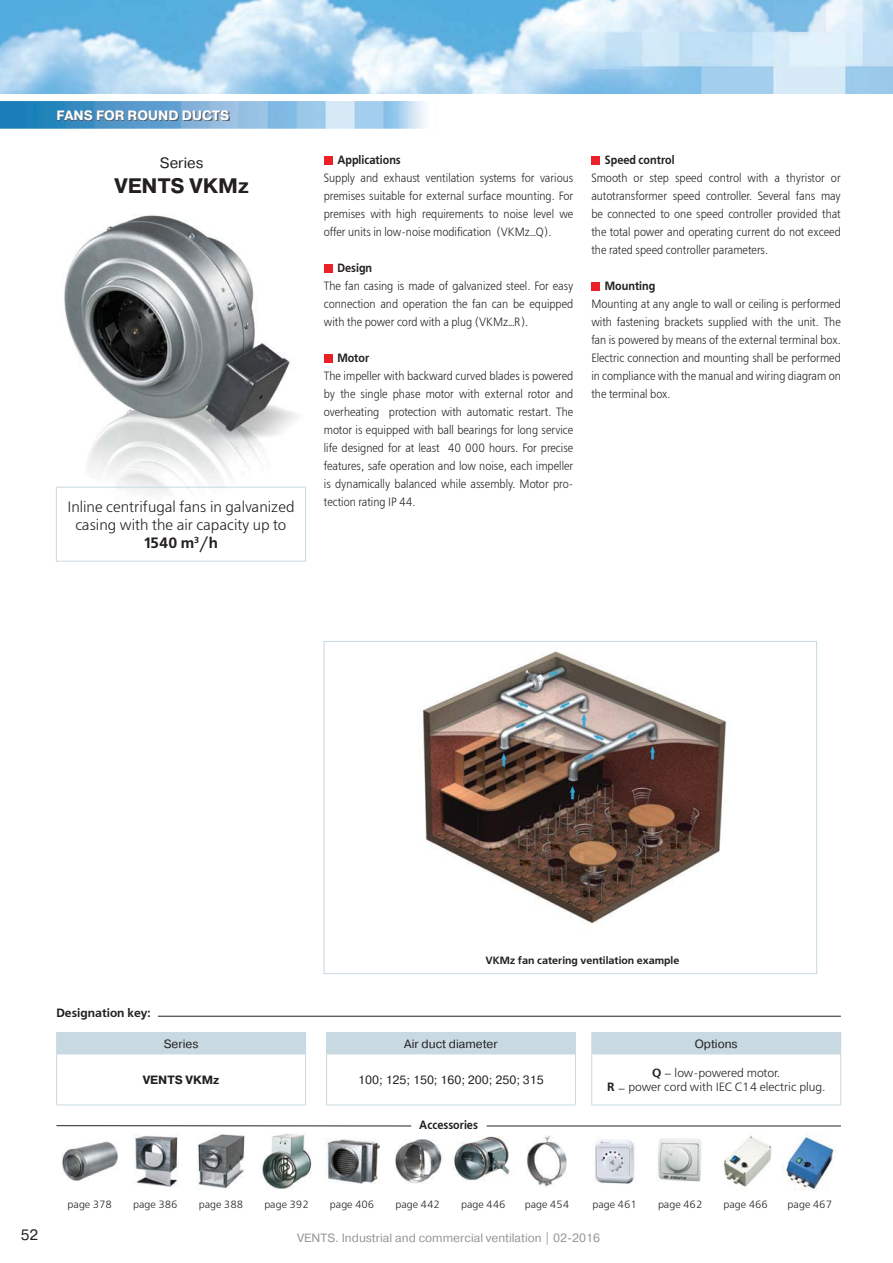
<style>
.page{position:relative;width:893px;height:1263px;background:#fff}
.page>*{position:absolute;margin:0;border:0;box-sizing:border-box;transform-origin:0 0}
.t1{font:700 21px "Pragmatica C";color:#231f20}
.t2{font:15px/18px "Free Set C";color:#231f20;text-align:center}
.t3{font:15px "Pragmatica C";color:#231f20}
.t4{font:700 13.5px "Pragmatica C";color:#fff}
.t5{font:12px/18px "Free Set C";color:#231f20;text-align:justify;scale:.9 1}
.t6{font:12px "Pragmatica C";color:#231f20}
.t7{font:700 12px "Free Set C";color:#231f20;scale:.9 1}
.t8{font:12px/14.4px "Free Set C";color:#231f20;text-align:center}
.t9{font:12px "Pragmatica C";color:#939598}
.t10{font:700 12px "Free Set C";color:#231f20}
.t11{font:700 12px "Pragmatica C";color:#231f20}
.t12{font:10.5px "Free Set C";color:#231f20}
.t13{font:700 10.5px "Free Set C";color:#231f20}
.s1{font-weight:700}
</style>
<div class="page">
<img style="left:0;top:0;width:892px;height:94px">
<img style="left:0;top:101px;width:426px;height:28px">
<div style="left:324px;top:156px;width:8px;height:8px;background:#ec2027"></div>
<div style="left:324px;top:264px;width:8px;height:8px;background:#ec2027"></div>
<div style="left:324px;top:354px;width:8px;height:8px;background:#ec2027"></div>
<div style="left:591px;top:156px;width:9px;height:8px;background:#ec2027"></div>
<div style="left:591px;top:282px;width:9px;height:8px;background:#ec2027"></div>
<img style="left:57px;top:215px;width:248px;height:280px">
<div style="left:326px;top:1033px;width:249px;height:21px;background:#c8d9e2"></div>
<hr style="left:326px;top:1105px;width:250px;height:1px;background:#c8d9e2">
<svg style="left:575px;top:1033px;width:1px;height:21px"></svg>
<hr style="left:326px;top:1054px;width:1px;height:51px;background:#c8d9e2">
<hr style="left:575px;top:1054px;width:1px;height:51px;background:#c8d9e2">
<hr style="left:326px;top:1032px;width:250px;height:1px;background:#c8d9e2">
<hr style="left:326px;top:1054px;width:250px;height:1px;background:#c8d9e2">
<div style="left:57px;top:1033px;width:249px;height:21px;background:#c8d9e2"></div>
<hr style="left:56px;top:1105px;width:250px;height:1px;background:#c8d9e2">
<hr style="left:56px;top:1054px;width:1px;height:51px;background:#c8d9e2">
<hr style="left:305px;top:1054px;width:1px;height:51px;background:#c8d9e2">
<hr style="left:56px;top:1032px;width:250px;height:1px;background:#c8d9e2">
<svg style="left:56px;top:1033px;width:1px;height:21px"></svg>
<hr style="left:56px;top:1054px;width:250px;height:1px;background:#c8d9e2">
<img style="left:58px;top:111px;width:171px;height:10px">
<div style="left:592px;top:1033px;width:249px;height:21px;background:#c8d9e2"></div>
<hr style="left:591px;top:1105px;width:250px;height:1px;background:#c8d9e2">
<hr style="left:591px;top:1054px;width:1px;height:51px;background:#c8d9e2">
<hr style="left:840px;top:1054px;width:1px;height:51px;background:#c8d9e2">
<hr style="left:591px;top:1032px;width:250px;height:1px;background:#c8d9e2">
<svg style="left:591px;top:1033px;width:1px;height:21px"></svg>
<hr style="left:591px;top:1054px;width:250px;height:1px;background:#c8d9e2">
<div style="left:56px;top:487px;width:250px;height:75px;border:1px solid #c8d9e2"></div>
<img style="left:422px;top:651px;width:305px;height:273px">
<div style="left:324px;top:641px;width:493px;height:333px;border:1px solid #c8d9e2"></div>
<hr style="left:56px;top:1125px;width:355px;height:1px;background:#231f20">
<hr style="left:487px;top:1126px;width:354px;height:1px;background:#231f20">
<hr style="left:158px;top:1016px;width:683px;height:1px;background:#231f20">
<img style="left:526px;top:1135px;width:41px;height:52px">
<img style="left:61px;top:1141px;width:57px;height:40px">
<img style="left:135px;top:1135px;width:43px;height:52px">
<img style="left:197px;top:1134px;width:48px;height:55px">
<img style="left:261px;top:1134px;width:51px;height:55px">
<img style="left:326px;top:1139px;width:54px;height:45px">
<img style="left:454px;top:1136px;width:56px;height:46px">
<img style="left:395px;top:1139px;width:47px;height:44px">
<img style="left:595px;top:1139px;width:40px;height:45px">
<img style="left:723px;top:1135px;width:49px;height:52px">
<img style="left:656px;top:1138px;width:46px;height:44px">
<img style="left:783px;top:1135px;width:54px;height:56px">
<p class="t4" style="left:56px;top:108px;width:174px">FANS FOR ROUND DUCTS</p>
<p class="t3" style="left:160px;top:157px;width:45px">Series</p>
<h1 class="t1" style="left:114px;top:173px;width:136px">VENTS VKMz</h1>
<p class="t2" style="left:67px;top:499px;width:229px">Inline centrifugal fans in galvanized casing with the air capacity up to<br><span class="s1">1540 m</span><sup>3</sup><span class="s1">/h</span></p>
<p class="t7" style="left:337px;top:156px;width:72px">Applications</p>
<p class="t5" style="left:324px;top:170px;width:279px">Supply and exhaust ventilation systems for various premises suitable for external surface mounting. For premises with high requirements to noise level we offer units in low-noise modification (VKMz…Q).</p>
<p class="t7" style="left:337px;top:264px;width:40px">Design</p>
<p class="t5" style="left:324px;top:278px;width:279px">The fan casing is made of galvanized steel. For easy connection and operation the fan can be equipped with the power cord with a plug (VKMz…R).</p>
<p class="t7" style="left:337px;top:354px;width:37px">Motor</p>
<p class="t5" style="left:324px;top:368px;width:279px">The impeller with backward curved blades is powered by the single phase motor with external rotor and overheating protection with automatic restart. The motor is equipped with ball bearings for long service life designed for at least 40 000 hours. For precise features, safe operation and low noise, each impeller is dynamically balanced while assembly. Motor pro&shy;tection rating IP 44.</p>
<p class="t7" style="left:605px;top:156px;width:79px">Speed control</p>
<p class="t5" style="left:591px;top:170px;width:279px">Smooth or step speed control with a thyristor or autotransformer speed controller. Several fans may be connected to one speed controller provided that the total power and operating current do not exceed the rated speed controller parameters.</p>
<p class="t7" style="left:605px;top:282px;width:58px">Mounting</p>
<p class="t5" style="left:591px;top:296px;width:279px">Mounting at any angle to wall or ceiling is performed with fastening brackets supplied with the unit. The fan is powered by means of the external terminal box.<br>Electric connection and mounting shall be performed in compliance with the manual and wiring diagram on the terminal box.</p>
<p class="t10" style="left:56px;top:1008px;width:96px">Designation key:</p>
<p class="t6" style="left:164px;top:1039px;width:36px">Series</p>
<p class="t11" style="left:143px;top:1073px;width:78px">VENTS VKMz</p>
<p class="t13" style="left:485px;top:957px;width:195px">VKMz fan catering ventilation example</p>
<p class="t6" style="left:404px;top:1039px;width:95px">Air duct diameter</p>
<p class="t6" style="left:358px;top:1076px;width:187px">100; 125; 150; 160; 200; 250; 315</p>
<p class="t7" style="left:419px;top:1120px;width:67px">Accessories</p>
<p class="t6" style="left:695px;top:1039px;width:44px">Options</p>
<p class="t8" style="left:607px;top:1066px;width:220px"><span class="s1">Q</span> – low-powered motor.<br><span class="s1">R</span> – power cord with IEC C14 electric plug.</p>
<p class="t3" style="left:21px;top:1229px;width:19px">52</p>
<p class="t12" style="left:68px;top:1200px;width:46px">page 378</p>
<p class="t12" style="left:133px;top:1200px;width:46px">page 386</p>
<p class="t12" style="left:199px;top:1200px;width:46px">page 388</p>
<p class="t12" style="left:264px;top:1200px;width:46px">page 392</p>
<p class="t12" style="left:330px;top:1200px;width:46px">page 406</p>
<p class="t12" style="left:395px;top:1200px;width:46px">page 442</p>
<p class="t12" style="left:461px;top:1200px;width:46px">page 446</p>
<p class="t12" style="left:525px;top:1200px;width:46px">page 454</p>
<p class="t12" style="left:592px;top:1200px;width:46px">page 461</p>
<p class="t12" style="left:723px;top:1200px;width:46px">page 466</p>
<p class="t12" style="left:658px;top:1200px;width:46px">page 462</p>
<p class="t12" style="left:788px;top:1200px;width:46px">page 467</p>
<p class="t9" style="left:297px;top:1234px;width:304px">VENTS. Industrial and commercial ventilation | 02-2016</p>
</div>
